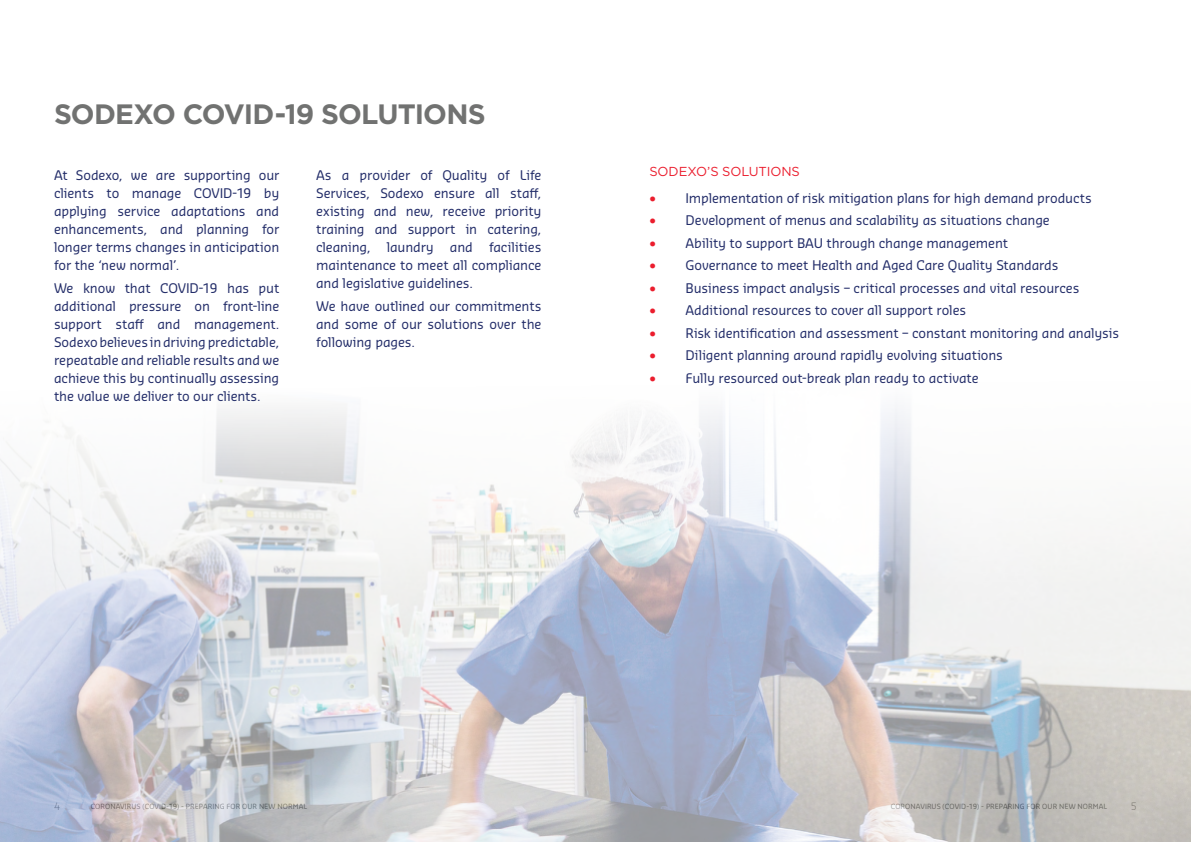
<style>
.page{position:relative;width:1191px;height:842px;background:#fff}
.page>*{position:absolute;margin:0;border:0;box-sizing:border-box;transform-origin:0 0}
.t1{font:700 28px "Gotham";letter-spacing:-.03em;color:#717271}
.t2{font:13px/18px "Sansa Pro";letter-spacing:-.01em;color:#232d69;text-align:justify}
.t3{font:13px "Gotham";letter-spacing:-.01em;color:#eb1d2d}
.t4{font:300 9.9px "Sansa Pro";color:#6f7272}
.t5{font:7px "Sansa Pro";letter-spacing:.01em;color:#6f7272}
.s1{font-weight:700;color:#eb1d2d}
</style>
<div class="page">
<img style="left:0;top:408px;width:1191px;height:434px">
<h1 class="t1" style="left:54px;top:98px;width:433px">SODEXO COVID-19 SOLUTIONS</h1>
<p class="t2" style="left:54px;top:166px;width:227px">At Sodexo, we are supporting our clients to manage COVID-19 by applying service adaptations and enhancements, and planning for longer terms changes in anticipation for the ‘new normal’.</p>
<p class="t2" style="left:54px;top:278px;width:227px">We know that COVID-19 has put additional pressure on front-line support staff and management.<br>Sodexo believes in driving predictable, repeatable and reliable results and we achieve this by continually assessing the value we deliver to our clients.</p>
<p class="t2" style="left:316px;top:166px;width:227px">As a provider of Quality of Life Services, Sodexo ensure all staff, existing and new, receive priority training and support in catering, cleaning, laundry and facilities maintenance to meet all compliance and legislative guidelines.</p>
<p class="t2" style="left:316px;top:296px;width:227px">We have outlined our commitments and some of our solutions over the following pages.</p>
<p class="t3" style="left:649px;top:164px;width:152px">SODEXO’S SOLUTIONS</p>
<p class="t2" style="left:649px;top:189px;width:444px"><span class="s1">•</span> Implementation of risk mitigation plans for high demand products</p>
<p class="t2" style="left:649px;top:211px;width:402px"><span class="s1">•</span> Development of menus and scalability as situations change</p>
<p class="t2" style="left:649px;top:234px;width:360px"><span class="s1">•</span> Ability to support BAU through change management</p>
<p class="t2" style="left:649px;top:256px;width:410px"><span class="s1">•</span> Governance to meet Health and Aged Care Quality Standards</p>
<p class="t2" style="left:649px;top:279px;width:431px"><span class="s1">•</span> Business impact analysis – critical processes and vital resources</p>
<p class="t2" style="left:649px;top:301px;width:318px"><span class="s1">•</span> Additional resources to cover all support roles</p>
<p class="t2" style="left:649px;top:324px;width:471px"><span class="s1">•</span> Risk identification and assessment – constant monitoring and analysis</p>
<p class="t2" style="left:649px;top:346px;width:355px"><span class="s1">•</span> Diligent planning around rapidly evolving situations</p>
<p class="t2" style="left:649px;top:369px;width:331px"><span class="s1">•</span> Fully resourced out-break plan ready to activate</p>
<p class="t4" style="left:54px;top:800px;width:8px">4</p>
<p class="t5" style="left:91px;top:802px;width:218px">CORONAVIRUS (COVID-19) - PREPARING FOR OUR NEW NORMAL</p>
<p class="t5" style="left:890px;top:802px;width:218px">CORONAVIRUS (COVID-19) - PREPARING FOR OUR NEW NORMAL</p>
<p class="t4" style="left:1130px;top:800px;width:8px">5</p>
</div>
